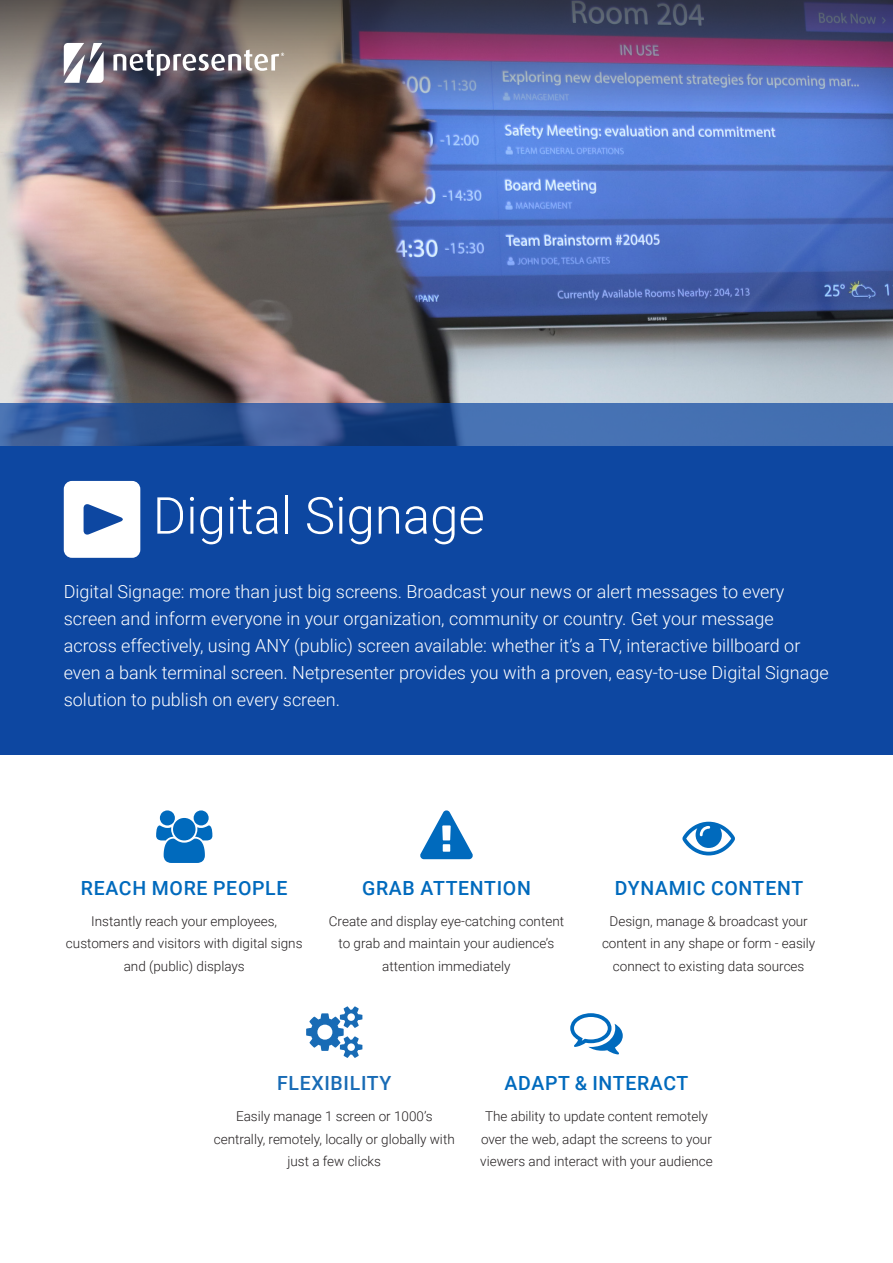
<style>
.page{position:relative;width:893px;height:1263px;background:#fff}
.page>*{position:absolute;margin:0;border:0;box-sizing:border-box;transform-origin:0 0}
.body{font:52.5px "Font Awesome";color:#006abd}
.body-2{font:300 51px "Roboto";color:#fff}
.body-3{font:500 19.5px "Roboto";letter-spacing:.035em;color:#006abd}
.body-4{font:500 19.5px "Roboto";letter-spacing:.035em;color:#186bb5}
.body-5{font:300 18px/27px "Roboto";color:#fff}
.body-6{font:300 13.5px/22.5px "Roboto";color:#231f20;text-align:center}
</style>
<div class="page">
<img style="left:0;top:128px;width:893px;height:276px">
<div style="left:0;top:446px;width:893px;height:309px;background:#0d47a1"></div>
<svg style="left:64px;top:481px;width:76px;height:77px;background:#dfe6f2"></svg>
<svg style="left:0;top:404px;width:893px;height:42px;background:#375fa0"></svg>
<img style="left:0;top:0;width:893px;height:128px">
<svg style="left:64px;top:43px;width:40px;height:40px"></svg>
<svg style="left:113px;top:50px;width:171px;height:26px"></svg>
<p class="body-2" style="left:153px;top:480px;width:334px">Digital Signage</p>
<p class="body-5" style="left:64px;top:577px;width:766px">Digital Signage: more than just big screens. Broadcast your news or alert messages to every screen and inform everyone in your organization, community or country. Get your message across effectively, using ANY (public) screen available: whether it’s a TV, interactive billboard or even a bank terminal screen. Netpresenter provides you with a proven, easy-to-use Digital Signage solution to publish on every screen.</p>
<p class="body-3" style="left:81px;top:874px;width:208px">REACH MORE PEOPLE</p>
<p class="body-6" style="left:66px;top:909px;width:238px">Instantly reach your employees, customers and visitors with digital signs and (public) displays</p>
<p class="body-3" style="left:362px;top:874px;width:170px">GRAB ATTENTION</p>
<p class="body-6" style="left:329px;top:909px;width:237px">Create and display eye-catching content to grab and maintain your audience’s attention immediately</p>
<p class="body" style="left:682px;top:810px;width:54px">■</p>
<p class="body-3" style="left:615px;top:874px;width:190px">DYNAMIC CONTENT</p>
<p class="body-6" style="left:602px;top:909px;width:215px">Design, manage &amp; broadcast your content in any shape or form - easily connect to existing data sources</p>
<p class="body-4" style="left:277px;top:1070px;width:116px">FLEXIBILITY</p>
<p class="body-6" style="left:214px;top:1105px;width:242px">Easily manage 1 screen or 1000’s centrally, remotely, locally or globally with just a few clicks</p>
<p class="body-3" style="left:505px;top:1070px;width:185px">ADAPT &amp; INTERACT</p>
<p class="body-6" style="left:480px;top:1105px;width:234px">The ability to update content remotely over the web, adapt the screens to your viewers and interact with your audience</p>
</div>
